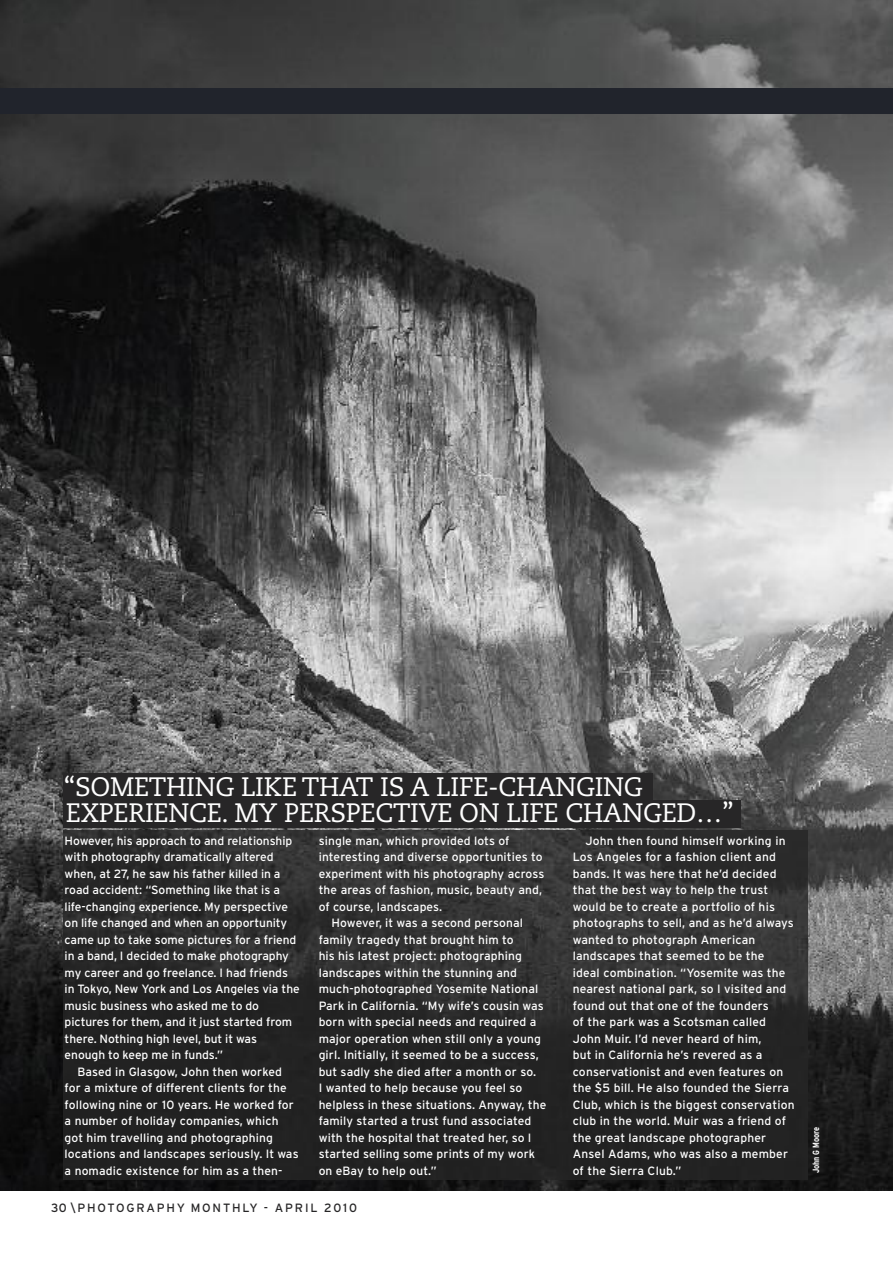
<style>
.page{position:relative;width:893px;height:1263px;background:#fff}
.page>*{position:absolute;margin:0;border:0;box-sizing:border-box;transform-origin:0 0}
.t1{font:26.55px/26.8px "Caecilia";letter-spacing:-.01em;color:#fff}
.t2{font:12px/16.5px "Interstate";letter-spacing:.01em;color:#fff}
.t3{font:12px "Interstate";letter-spacing:.15em;color:#272627}
.t4{font:700 condensed 9px "Interstate";color:#fff}
</style>
<div class="page">
<img style="left:0;top:0;width:893px;height:1191px">
<div style="left:0;top:88px;width:893px;height:26px;background:#21242c"></div>
<div style="left:64px;top:773px;width:589px;height:28px;background:#272627"></div>
<div style="left:64px;top:800px;width:677px;height:28px;background:#272627"></div>
<img style="left:64px;top:831px;width:744px;height:348px">
<h1 class="t1" style="left:64px;top:775px;width:671px">“SOMETHING LIKE THAT IS A LIFE-CHANGING<br>EXPERIENCE. MY PERSPECTIVE ON LIFE CHANGED…”</h1>
<p class="t2" style="left:65px;top:832px;width:237px">However, his approach to and relationship with photography dramatically altered when, at 27, he saw his father killed in a road accident: “Something like that is a life-changing experience. My perspective on life changed and when an opportunity came up to take some pictures for a friend in a band, I decided to make photography my career and go freelance. I had friends in Tokyo, New York and Los Angeles via the music business who asked me to do pictures for them, and it just started from there. Nothing high level, but it was enough to keep me in funds.”</p>
<p class="t2" style="left:65px;top:1063px;width:236px;text-indent:13px">Based in Glasgow, John then worked for a mixture of different clients for the following nine or 10 years. He worked for a number of holiday companies, which got him travelling and photographing locations and landscapes seriously. It was a nomadic existence for him as a then-</p>
<p class="t2" style="left:319px;top:832px;width:192px">single man, which provided lots of</p>
<p class="t2" style="left:319px;top:849px;width:226px">interesting and diverse opportunities to</p>
<p class="t2" style="left:319px;top:865px;width:227px">experiment with his photography across</p>
<p class="t2" style="left:319px;top:882px;width:225px">the areas of fashion, music, beauty and,</p>
<p class="t2" style="left:319px;top:898px;width:125px">of course, landscapes.</p>
<p class="t2" style="left:331px;top:915px;width:193px">However, it was a second personal</p>
<p class="t2" style="left:319px;top:931px;width:196px">family tragedy that brought him to</p>
<p class="t2" style="left:319px;top:948px;width:205px">his his latest project: photographing</p>
<p class="t2" style="left:319px;top:964px;width:200px">landscapes within the stunning and</p>
<p class="t2" style="left:319px;top:981px;width:221px">much-photographed Yosemite National</p>
<p class="t2" style="left:319px;top:997px;width:227px">Park in California. “My wife’s cousin was</p>
<p class="t2" style="left:319px;top:1014px;width:219px">born with special needs and required a</p>
<p class="t2" style="left:319px;top:1030px;width:224px">major operation when still only a young</p>
<p class="t2" style="left:319px;top:1047px;width:222px">girl. Initially, it seemed to be a success,</p>
<p class="t2" style="left:319px;top:1063px;width:219px">but sadly she died after a month or so.</p>
<p class="t2" style="left:319px;top:1080px;width:205px">I wanted to help because you feel so</p>
<p class="t2" style="left:319px;top:1096px;width:229px">helpless in these situations. Anyway, the</p>
<p class="t2" style="left:319px;top:1113px;width:214px">family started a trust fund associated</p>
<p class="t2" style="left:319px;top:1129px;width:214px">with the hospital that treated her, so I</p>
<p class="t2" style="left:319px;top:1146px;width:218px">started selling some prints of my work</p>
<p class="t2" style="left:319px;top:1162px;width:120px">on eBay to help out.”</p>
<p class="t2" style="left:573px;top:832px;width:223px;text-indent:13px">John then found himself working in Los Angeles for a fashion client and bands. It was here that he’d decided that the best way to help the trust would be to create a portfolio of his photographs to sell, and as he’d always wanted to photograph American landscapes that seemed to be the<br>ideal combination. “Yosemite was the nearest national park, so I visited and found out that one of the founders<br>of the park was a Scotsman called John Muir. I’d never heard of him,<br>but in California he’s revered as a conservationist and even features on the $5 bill. He also founded the Sierra Club, which is the biggest conservation club in the world. Muir was a friend of the great landscape photographer Ansel Adams, who was also a member of the Sierra Club.”</p>
<p class="t3" style="left:51px;top:1200px;width:307px">30 \PHOTOGRAPHY MONTHLY - APRIL 2010</p>
<p class="t4" style="left:811px;top:1173px;width:48px;rotate:-90deg">John G Moore</p>
</div>
